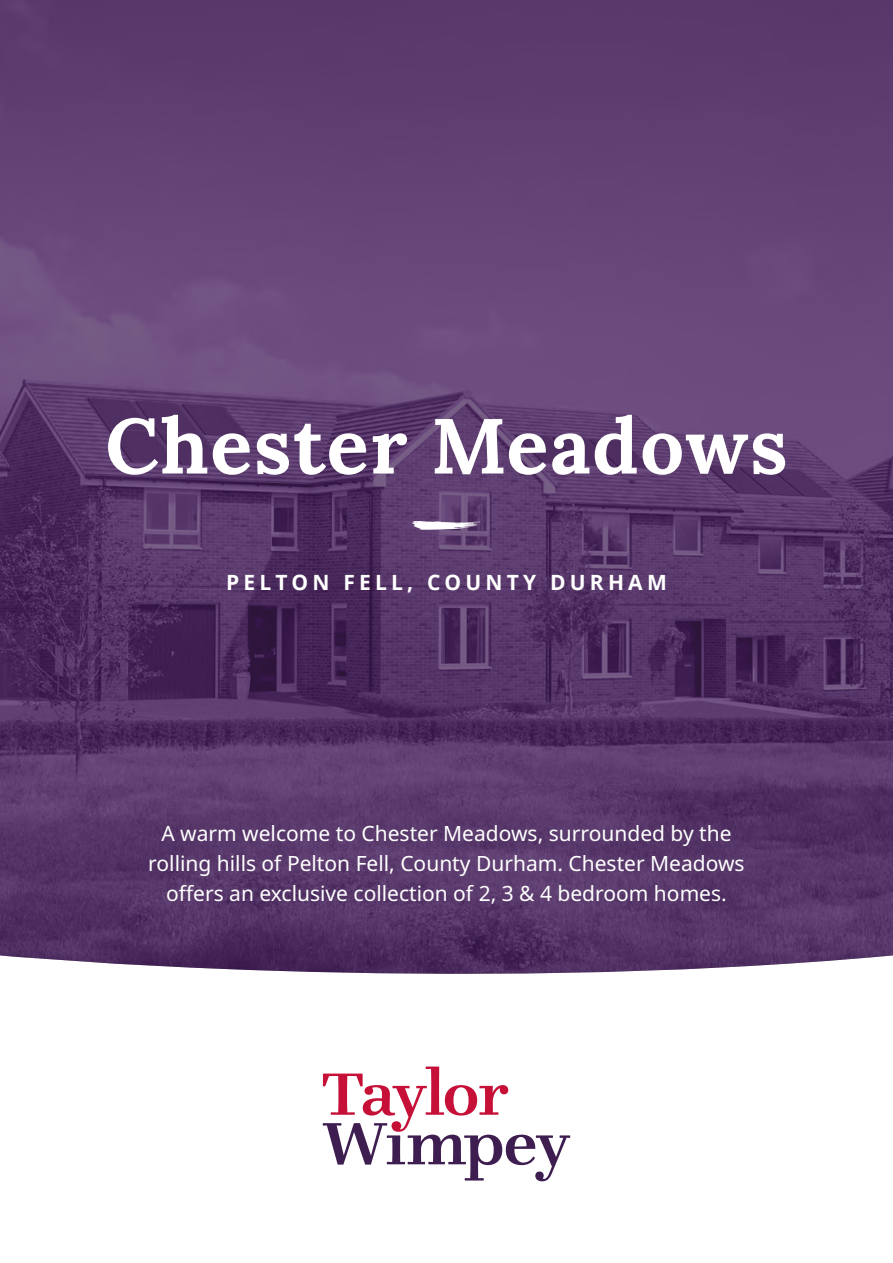
<style>
.page{position:relative;width:893px;height:1263px;background:#fff}
.page>*{position:absolute;margin:0;border:0;box-sizing:border-box;transform-origin:0 0}
.t1{font:700 77.85px "Lora";letter-spacing:.02em;color:#fff}
.t2{font:21px/30px "Noto Sans";color:#fff;text-align:center}
.t3{font:700 21px "Noto Sans";letter-spacing:.2em;color:#fff}
</style>
<div class="page">
<img style="left:0;top:0;width:893px;height:974px">
<svg style="left:323px;top:1066px;width:247px;height:115px"></svg>
<svg style="left:412px;top:521px;width:69px;height:9px"></svg>
<h1 class="t1" style="left:105px;top:387px;width:684px">Chester Meadows</h1>
<p class="t3" style="left:226px;top:567px;width:442px">PELTON FELL, COUNTY DURHAM</p>
<p class="t2" style="left:148px;top:819px;width:598px">A warm welcome to Chester Meadows, surrounded by the rolling hills of Pelton Fell, County Durham. Chester Meadows offers an exclusive collection of 2, 3 &amp; 4 bedroom homes.</p>
</div>
